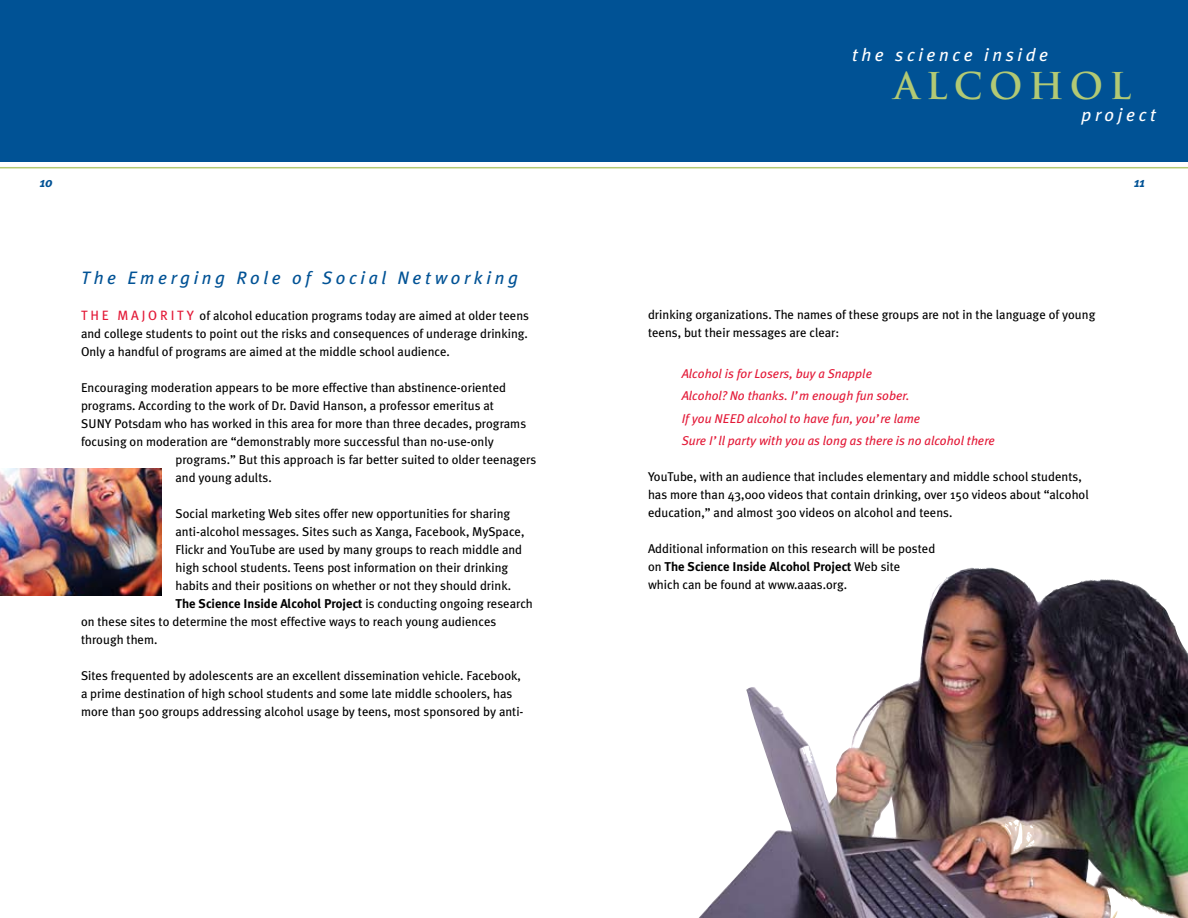
<style>
.page{position:relative;width:1188px;height:918px;background:#fff}
.page>*{position:absolute;margin:0;border:0;box-sizing:border-box;transform-origin:0 0}
.t1{font:700 36px "Trajan Pro";letter-spacing:.175em;color:#b2c974}
.t2{font:italic 18px "Meta Plus";letter-spacing:.2em;color:#005295}
.t3{font:italic 18px "Meta Plus";letter-spacing:.2em;color:#fff}
.t4{font:italic 700 13.5px "Meta Plus";color:#005295}
.t5{font:12.75px/18px "Meta Plus";color:#000}
.t6{font:italic 12.75px/22.5px "Meta Plus";color:#e31937}
.t7{font:700 12.75px "Meta Plus";color:#000}
.s1{font-size:13.5px;color:#e31937}
.s2{font-weight:400}
.s3{font-weight:700}
</style>
<div class="page">
<img style="left:699px;top:568px;width:461px;height:350px">
<img style="left:0;top:468px;width:161px;height:127px">
<div style="left:0;top:0;width:1188px;height:162px;background:#005295"></div>
<hr style="left:0;top:167px;width:1188px;height:1px;background:#b2c974">
<p class="t4" style="left:40px;top:175px;width:14px">10</p>
<h2 class="t2" style="left:81px;top:268px;width:439px">The Emerging Role of Social Networking</h2>
<p class="t5" style="left:81px;top:307px;width:449px;text-align:justify"><span class="s1">T h e ma j o r i ty</span> of alcohol education programs today are aimed at older teens and college students to point out the risks and consequences of underage drinking.<br>Only a handful of programs are aimed at the middle school audience.</p>
<p class="t5" style="left:81px;top:379px;width:427px">Encouraging moderation appears to be more effective than abstinence-oriented</p>
<p class="t5" style="left:81px;top:397px;width:415px">programs. According to the work of Dr. David H anson, a professor emeritus at</p>
<p class="t5" style="left:81px;top:415px;width:447px">SUNY Potsdam who has worked in this area for more than three decades, programs</p>
<p class="t5" style="left:81px;top:433px;width:414px">focusing on moderation are “demonstrably more successful than no-use-only</p>
<p class="t5" style="left:176px;top:451px;width:362px">programs.” But this approach is far better suited to older teenagers</p>
<p class="t5" style="left:176px;top:469px;width:98px">and young adults.</p>
<p class="t5" style="left:176px;top:505px;width:336px">Social marketing Web sites offer new opportunities for sharing</p>
<p class="t5" style="left:176px;top:523px;width:351px">anti-alcohol messages. Sites such as Xanga, Facebook, MySpace,</p>
<p class="t5" style="left:176px;top:541px;width:348px">Flickr and YouTube are used by many groups to reach middle and</p>
<p class="t5" style="left:176px;top:559px;width:334px">high school students. Teens post information on their drinking</p>
<p class="t5" style="left:176px;top:577px;width:337px">habits and their positions on whether or not they should drink.</p>
<p class="t7" style="left:176px;top:596px;width:359px">The Science Inside Alcohol Project <span class="s2">is conducting ongoing research</span></p>
<p class="t5" style="left:81px;top:613px;width:417px">on these sites to determine the most effective ways to reach young audiences</p>
<p class="t5" style="left:81px;top:631px;width:78px">through them.</p>
<p class="t5" style="left:81px;top:667px;width:444px">Sites frequented by adolescents are an excellent dissemination vehicle. Facebook, a prime destination of high school students and some late middle schoolers, has more than 500 groups addressing alcohol usage by teens, most sponsored by anti-</p>
<h2 class="t3" style="left:852px;top:45px;width:198px">the science inside</h2>
<h1 class="t1" style="left:894px;top:63px;width:238px">ALCOHOL</h1>
<h2 class="t3" style="left:1082px;top:104px;width:76px">project</h2>
<p class="t4" style="left:1134px;top:175px;width:13px">11</p>
<p class="t5" style="left:648px;top:306px;width:449px">drinking organizations. The names of these groups are not in the language of young teens, but their messages are clear:</p>
<p class="t6" style="left:682px;top:362px;width:315px">Alcohol is for Losers, buy a Snapple<br>Alcohol? No thanks. I’m enough fun sober.<br>If you NEED alcohol to have fun, you’re lame<br>Sure I’ll party with you as long as there is no alcohol there</p>
<p class="t5" style="left:648px;top:468px;width:442px">YouTube, with an audience that includes elementary and middle school students, has more than 43,000 videos that contain drinking, over 150 videos about “alcohol education,” and almost 300 videos on alcohol and teens.</p>
<p class="t5" style="left:648px;top:540px;width:289px">Additional information on this research will be posted on <span class="s3">The Science Inside Alcohol Project</span> Web site<br>which can be found at www.aaas.org.</p>
</div>
